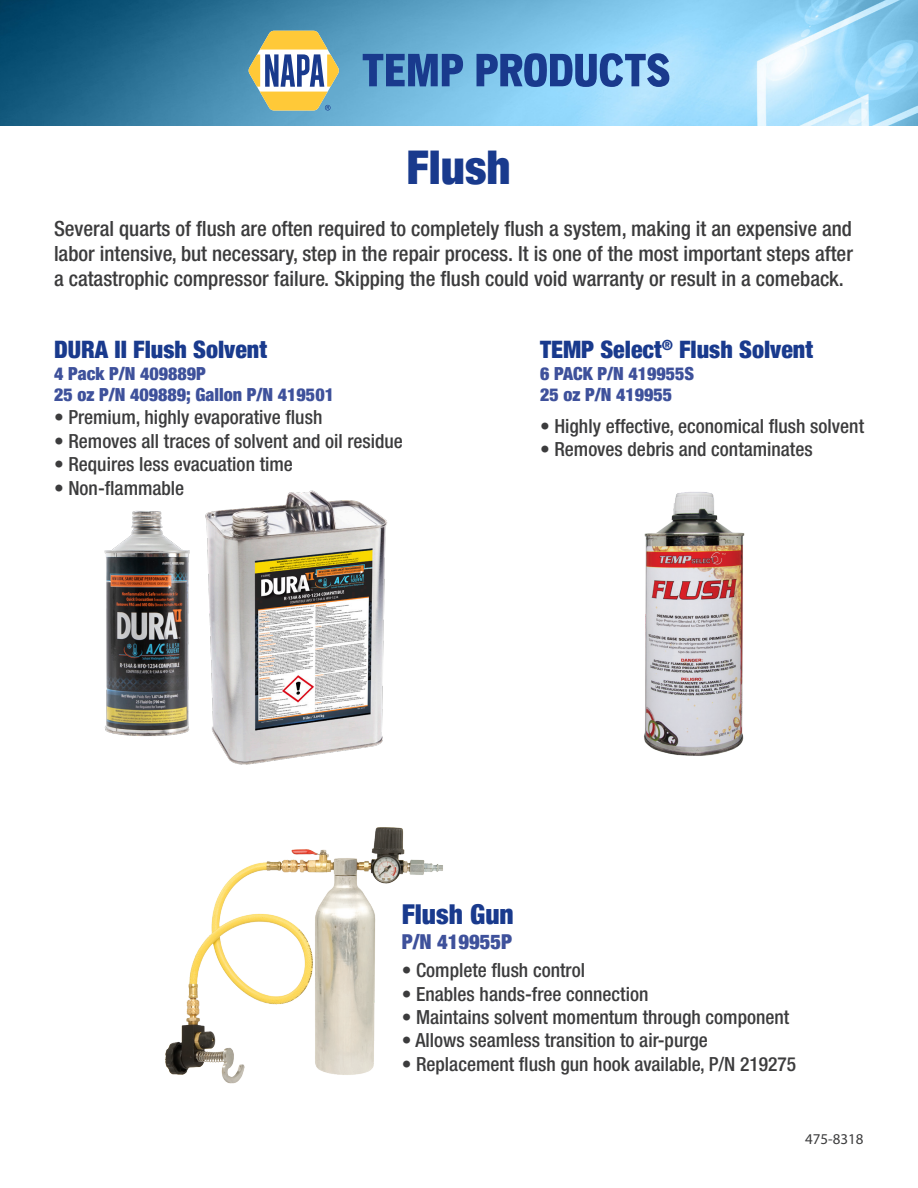
<style>
.page{position:relative;width:918px;height:1188px;background:#fff}
.page>*{position:absolute;margin:0;border:0;box-sizing:border-box;transform-origin:0 0}
.t1{font:900 condensed 46.5px "Helvetica Neue";color:#193a8d}
.t2{font:900 condensed 27.3px "Helvetica Neue";color:#193a8d}
.t3{font:900 condensed 24px "Helvetica Neue";color:#193a8d}
.t4{font:500 condensed 21px/25.2px "Helvetica Neue LT Pro";color:#3c3c3d;text-align:justify}
.t5{font:900 condensed 20.55px "Helvetica Neue";color:#3e519b}
.t6{font:500 condensed 19.5px "Helvetica Neue LT Pro";color:#3c3c3d}
.t7{font:900 condensed 18px "Helvetica Neue";color:#3e519b}
.t8{font:15px "Myriad Pro";color:#3c3c3d}
</style>
<div class="page">
<img style="left:644px;top:492px;width:101px;height:264px">
<img style="left:104px;top:511px;width:86px;height:225px">
<img style="left:205px;top:490px;width:182px;height:275px">
<img style="left:165px;top:827px;width:278px;height:256px">
<img style="left:0;top:0;width:918px;height:125px">
<svg style="left:249px;top:31px;width:90px;height:79px"></svg>
<svg style="left:363px;top:54px;width:100px;height:32px;background:#3a69aa"></svg>
<svg style="left:477px;top:53px;width:192px;height:34px;background:#4d7ab8"></svg>
<p class="t1" style="left:407px;top:129px;width:106px">Flush</p>
<p class="t4" style="left:54px;top:215px;width:800px">Several quarts of flush are often required to completely flush a system, making it an expensive and labor intensive, but necessary, step in the repair process. It is one of the most important steps after a catastrophic compressor failure. Skipping the flush could void warranty or result in a comeback.</p>
<p class="t3" style="left:54px;top:330px;width:215px">DURA II Flush Solvent</p>
<p class="t7" style="left:54px;top:358px;width:153px">4 Pack P/N 409889P</p>
<p class="t7" style="left:54px;top:380px;width:282px">25 oz P/N 409889; Gallon P/N 419501</p>
<p class="t6" style="left:54px;top:406px;width:270px">• Premium, highly evaporative flush</p>
<p class="t6" style="left:54px;top:429px;width:351px">• Removes all traces of solvent and oil residue</p>
<p class="t6" style="left:54px;top:453px;width:240px">• Requires less evacuation time</p>
<p class="t6" style="left:54px;top:476px;width:132px">• Non-flammable</p>
<p class="t3" style="left:540px;top:330px;width:274px">TEMP Select<sup>®</sup> Flush Solvent</p>
<p class="t7" style="left:540px;top:358px;width:156px">6 PACK P/N 419955S</p>
<p class="t7" style="left:540px;top:380px;width:134px">25 oz P/N 419955</p>
<p class="t6" style="left:540px;top:414px;width:326px">• Highly effective, economical flush solvent</p>
<p class="t6" style="left:540px;top:438px;width:274px">• Removes debris and contaminates</p>
<p class="t2" style="left:402px;top:892px;width:114px">Flush Gun</p>
<p class="t5" style="left:402px;top:925px;width:112px">P/N 419955P</p>
<p class="t6" style="left:402px;top:959px;width:185px">• Complete flush control</p>
<p class="t6" style="left:402px;top:982px;width:248px">• Enables hands-free connection</p>
<p class="t6" style="left:402px;top:1005px;width:389px">• Maintains solvent momentum through component</p>
<p class="t6" style="left:402px;top:1029px;width:308px">• Allows seamless transition to air-purge</p>
<p class="t6" style="left:402px;top:1052px;width:396px">• Replacement flush gun hook available, P/N 219275</p>
<p class="t8" style="left:805px;top:1130px;width:60px">475-8318</p>
</div>
